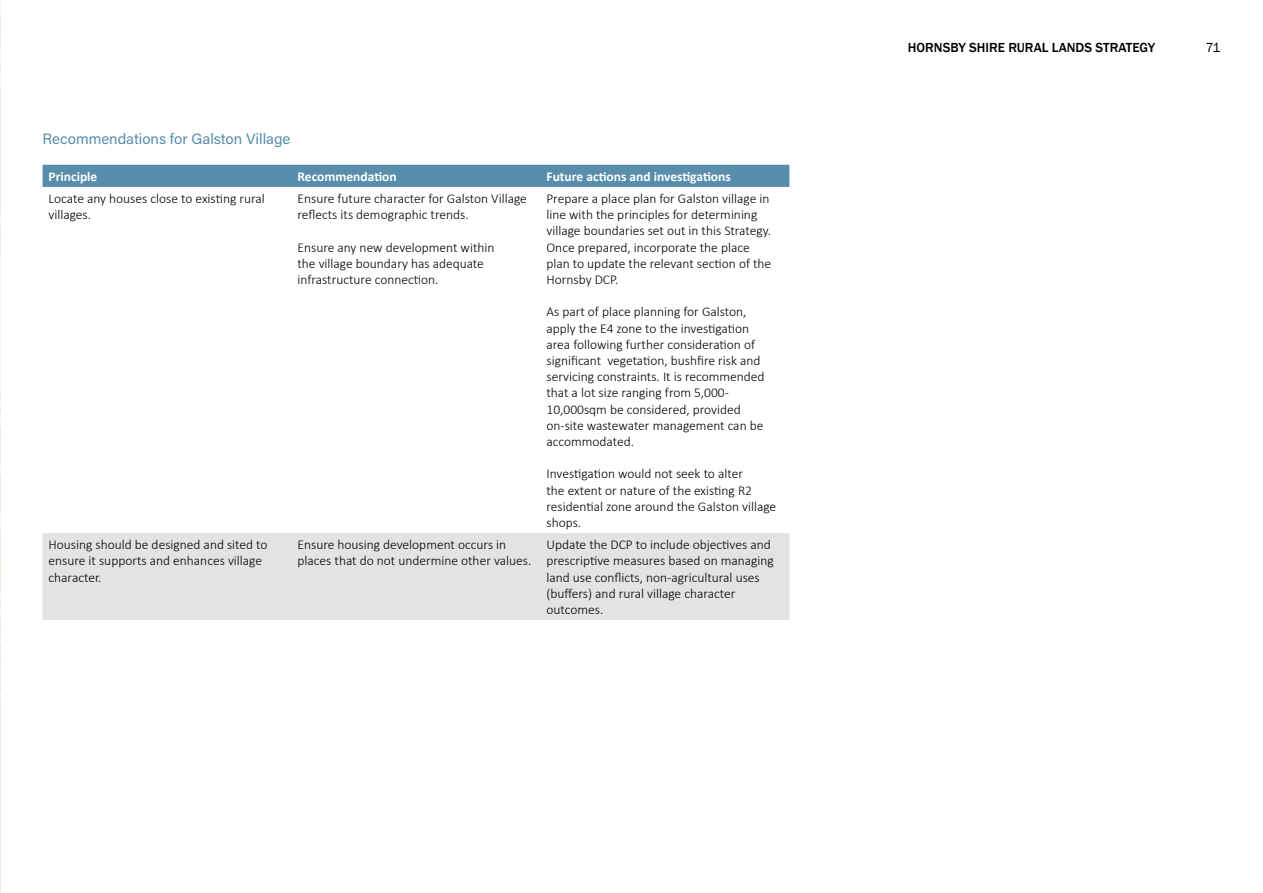
<style>
.page{position:relative;width:1263px;height:893px;background:#fff}
.page>*{position:absolute;margin:0;border:0;box-sizing:border-box;transform-origin:0 0}
.t1{font:15px "Acumin Variable Concept";color:#588dac}
.t2{font:300 13.5px/16.2px "Calibri";color:#000}
.t3{font:700 13.5px "Calibri";color:#fff}
.t4{font:500 13.5px "Franklin Gothic";color:#000}
.t5{font:13.5px "Franklin Gothic";color:#000}
</style>
<div class="page">
<svg style="left:0;top:0;width:1px;height:893px"></svg>
<div style="left:43px;top:165px;width:746px;height:22px;background:#588dac"></div>
<div style="left:43px;top:533px;width:746px;height:87px;background:#e3e3e3"></div>
<p class="t1" style="left:43px;top:128px;width:249px">Recommendations for Galston Village</p>
<p class="t3" style="left:49px;top:167px;width:50px">Principle</p>
<p class="t3" style="left:297px;top:167px;width:101px">Recommendation</p>
<p class="t3" style="left:546px;top:167px;width:186px">Future actions and investigations</p>
<p class="t2" style="left:49px;top:190px;width:218px">Locate any houses close to existing rural villages.</p>
<p class="t2" style="left:297px;top:190px;width:231px">Ensure future character for Galston Village reflects its demographic trends.</p>
<p class="t2" style="left:297px;top:239px;width:198px">Ensure any new development within the village boundary has adequate infrastructure connection.</p>
<p class="t2" style="left:546px;top:190px;width:226px">Prepare a place plan for Galston village in line with the principles for determining village boundaries set out in this Strategy.<br>Once prepared, incorporate the place plan to update the relevant section of the Hornsby DCP.</p>
<p class="t2" style="left:546px;top:304px;width:220px">As part of place planning for Galston, apply the E4 zone to the investigation area following further consideration of significant vegetation, bushfire risk and servicing constraints. It is recommended that a lot size ranging from 5,000- 10,000sqm be considered, provided on-site wastewater management can be accommodated.</p>
<p class="t2" style="left:546px;top:466px;width:231px">Investigation would not seek to alter<br>the extent or nature of the existing R2 residential zone around the Galston village shops.</p>
<p class="t2" style="left:49px;top:536px;width:221px">Housing should be designed and sited to ensure it supports and enhances village character.</p>
<p class="t2" style="left:297px;top:536px;width:235px">Ensure housing development occurs in places that do not undermine other values.</p>
<p class="t2" style="left:546px;top:536px;width:229px">Update the DCP to include objectives and prescriptive measures based on managing land use conflicts, non-agricultural uses (buffers) and rural village character outcomes.</p>
<p class="t4" style="left:908px;top:39px;width:249px">HORNSBY SHIRE RURAL LANDS STRATEGY</p>
<p class="t5" style="left:1206px;top:39px;width:16px">71</p>
</div>
